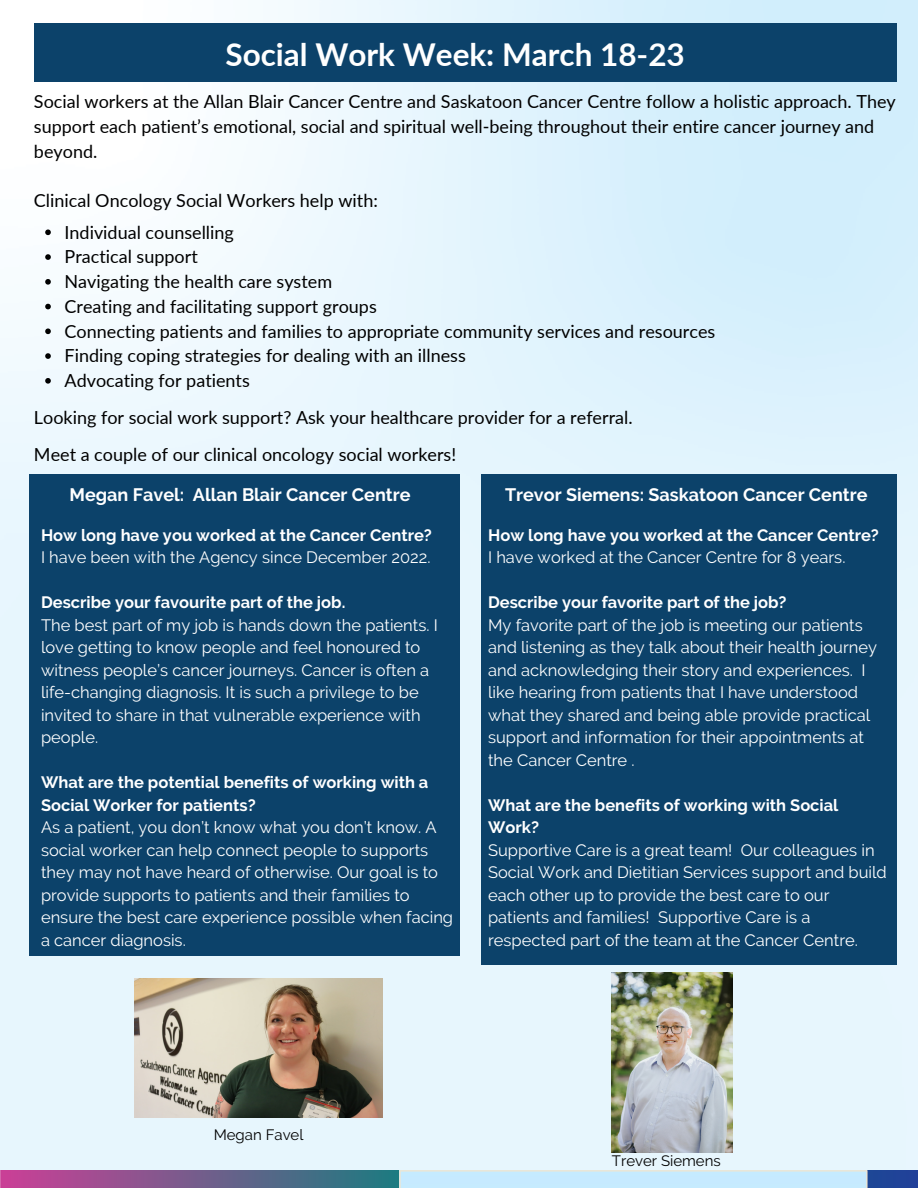
<style>
.page{position:relative;width:918px;height:1188px;background:#fff}
.page>*{position:absolute;margin:0;border:0;box-sizing:border-box;transform-origin:0 0}
.t1{font:700 31.5px "Lato";color:#fff}
.t2{font:18px/24.8px "Lato";color:#000}
.t3{font:700 18px "Raleway";color:#fff}
.t4{font:16.5px/22.5px "Raleway";color:#fff}
.t5{font:700 16.5px/22.5px "Raleway";color:#fff}
.t6{font:15px "Raleway";color:#000}
.s1{font-weight:700}
.s2{font-weight:400}
</style>
<div class="page">
<img style="left:0;top:0;width:918px;height:1170px">
<img style="left:0;top:1170px;width:918px;height:18px">
<div style="left:399px;top:1170px;width:469px;height:18px;background:linear-gradient(to right,#c6ebff,#c6ebff)"></div>
<div style="left:34px;top:23px;width:862px;height:59px;background:#0c426a"></div>
<img style="left:135px;top:978px;width:247px;height:140px">
<div style="left:29px;top:474px;width:431px;height:482px;background:#0c426a"></div>
<div style="left:481px;top:474px;width:415px;height:490px;background:#0c426a"></div>
<img style="left:612px;top:973px;width:120px;height:180px">
<svg style="left:45px;top:230px;width:6px;height:5px"></svg>
<svg style="left:45px;top:254px;width:6px;height:6px"></svg>
<svg style="left:45px;top:279px;width:6px;height:6px"></svg>
<svg style="left:45px;top:304px;width:6px;height:5px"></svg>
<svg style="left:45px;top:328px;width:6px;height:6px"></svg>
<svg style="left:45px;top:353px;width:6px;height:6px"></svg>
<svg style="left:45px;top:378px;width:6px;height:6px"></svg>
<p class="t1" style="left:225px;top:35px;width:461px">Social Work Week: March 18-23</p>
<p class="t2" style="left:34px;top:89px;width:863px">Social workers at the Allan Blair Cancer Centre and Saskatoon Cancer Centre follow a holistic approach. They support each patient’s emotional, social and spiritual well-being throughout their entire cancer journey and beyond.</p>
<p class="t2" style="left:34px;top:188px;width:345px">Clinical Oncology Social Workers help with:</p>
<p class="t2" style="left:65px;top:219px;width:171px">Individual counselling</p>
<p class="t2" style="left:65px;top:244px;width:135px">Practical support</p>
<p class="t2" style="left:65px;top:269px;width:269px">Navigating the health care system</p>
<p class="t2" style="left:65px;top:293px;width:314px">Creating and facilitating support groups</p>
<h3 class="t2" style="left:65px;top:318px;width:652px">Connecting patients and families to appropriate community services and resources</h3>
<h3 class="t2" style="left:65px;top:343px;width:403px">Finding coping strategies for dealing with an illness</h3>
<h3 class="t2" style="left:65px;top:368px;width:187px">Advocating for patients</h3>
<h3 class="t2" style="left:34px;top:405px;width:600px">Looking for social work support? Ask your healthcare provider for a referral.</h3>
<h3 class="t2" style="left:34px;top:442px;width:424px">Meet a couple of our clinical oncology social workers!</h3>
<h3 class="t3" style="left:70px;top:484px;width:343px">Megan Favel: Allan Blair Cancer Centre</h3>
<h2 class="t4" style="left:41px;top:524px;width:392px"><span class="s1">How long have you worked at the Cancer Centre?<br></span>I have been with the Agency since December 2022.</h2>
<h2 class="t4" style="left:41px;top:591px;width:398px"><span class="s1">Describe your favourite part of the job.<br></span>The best part of my job is hands down the patients. I love getting to know people and feel honoured to witness people’s cancer journeys. Cancer is often a life-changing diagnosis. It is such a privilege to be invited to share in that vulnerable experience with people.</h2>
<h3 class="t4" style="left:41px;top:771px;width:414px"><span class="s1">What are the potential benefits of working with a Social Worker for patients?<br></span>As a patient, you don’t know what you don’t know. A social worker can help connect people to supports they may not have heard of otherwise. Our goal is to provide supports to patients and their families to ensure the best care experience possible when facing a cancer diagnosis.</h3>
<p class="t3" style="left:505px;top:484px;width:364px">Trevor Siemens: Saskatoon Cancer Centre</p>
<h3 class="t5" style="left:488px;top:524px;width:392px">How long have you worked at the Cancer Centre?<br><span class="s2">I have worked at the Cancer Centre for 8 years.</span></h3>
<p class="t4" style="left:488px;top:591px;width:391px"><span class="s1">Describe your favorite part of the job?<br></span>My favorite part of the job is meeting our patients and listening as they talk about their health journey and acknowledging their story and experiences. I like hearing from patients that I have understood what they shared and being able provide practical support and information for their appointments at the Cancer Centre .</p>
<p class="t4" style="left:488px;top:794px;width:400px"><span class="s1">What are the benefits of working with Social Work?<br></span>Supportive Care is a great team! Our colleagues in Social Work and Dietitian Services support and build each other up to provide the best care to our patients and families! Supportive Care is a respected part of the team at the Cancer Centre.</p>
<p class="t6" style="left:214px;top:1126px;width:91px">Megan Favel</p>
<p class="t6" style="left:612px;top:1152px;width:110px">Trever Siemens</p>
</div>
